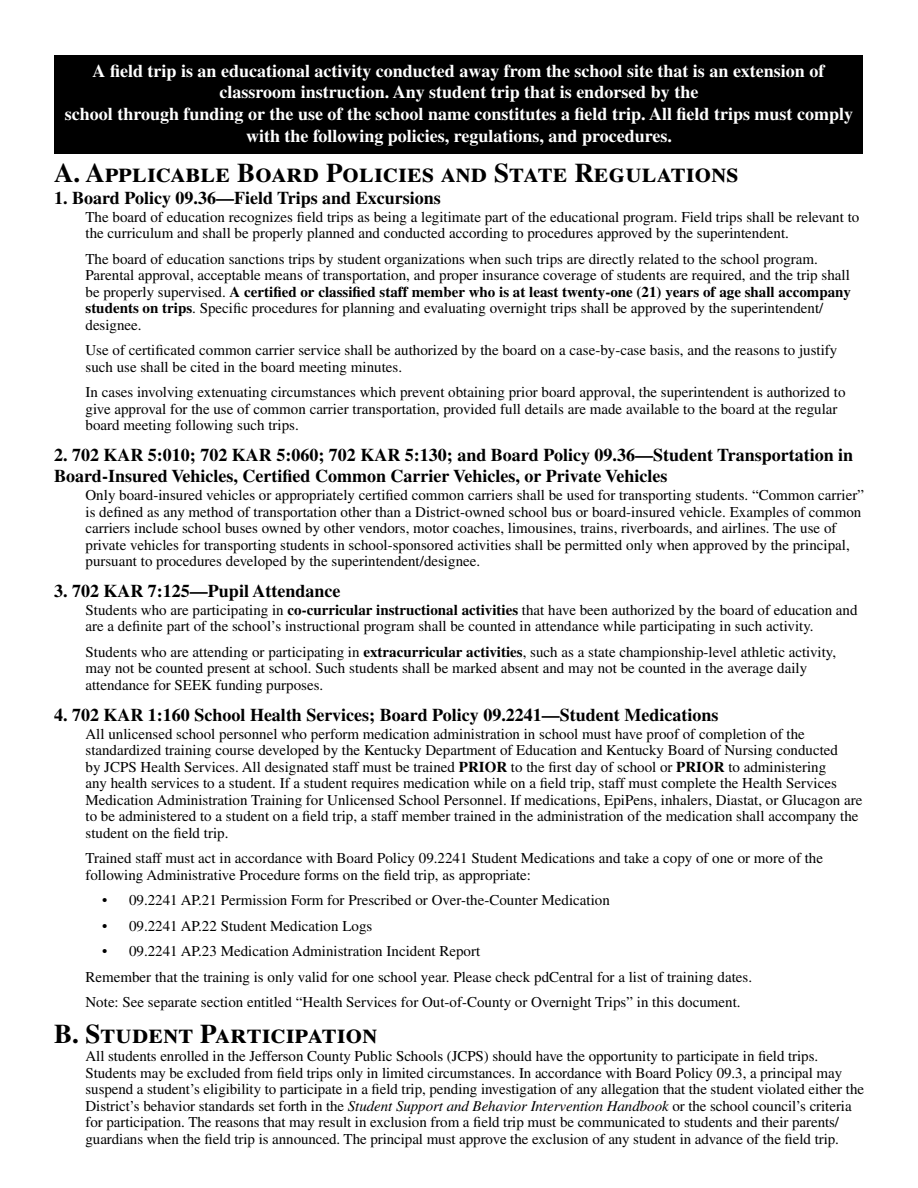
<style>
.page{position:relative;width:918px;height:1188px;background:#fff}
.page>*{position:absolute;margin:0;border:0;box-sizing:border-box;transform-origin:0 0}
.t1{font:700 27px "Times LT Std";color:#000}
.t2{font:700 18px/21.6px "Times LT Std";color:#000}
.t3{font:700 18px/21.6px "Times LT Std";color:#fff;text-align:center}
.t4{font:15px/16.5px "Times LT Std";color:#000}
.s1{font-weight:700}
.s2{font-style:italic}
</style>
<div class="page">
<div style="left:55px;top:55px;width:808px;height:98px;background:#000"></div>
<p class="t3" style="left:65px;top:60px;width:790px">A field trip is an educational activity conducted away from the school site that is an extension of classroom instruction. Any student trip that is endorsed by the<br>school through funding or the use of the school name constitutes a field trip. All field trips must comply with the following policies, regulations, and procedures.</p>
<h1 class="t1" style="left:54px;top:157px;width:686px">A. Applicable Board Policies and State Regulations</h1>
<p class="t2" style="left:54px;top:186px;width:388px">1. Board Policy 09.36—Field Trips and Excursions</p>
<p class="t4" style="left:86px;top:208px;width:775px">The board of education recognizes field trips as being a legitimate part of the educational program. Field trips shall be relevant to the curriculum and shall be properly planned and conducted according to procedures approved by the superintendent.</p>
<p class="t4" style="left:86px;top:250px;width:767px">The board of education sanctions trips by student organizations when such trips are directly related to the school program.<br>Parental approval, acceptable means of transportation, and proper insurance coverage of students are required, and the trip shall be properly supervised. <span class="s1">A certified or classified staff member who is at least twenty-one (21) years of age shall accompany students on trips</span>. Specific procedures for planning and evaluating overnight trips shall be approved by the superintendent/ designee.</p>
<p class="t4" style="left:86px;top:342px;width:753px">Use of certificated common carrier service shall be authorized by the board on a case-by-case basis, and the reasons to justify such use shall be cited in the board meeting minutes.</p>
<p class="t4" style="left:86px;top:384px;width:762px">In cases involving extenuating circumstances which prevent obtaining prior board approval, the superintendent is authorized to give approval for the use of common carrier transportation, provided full details are made available to the board at the regular board meeting following such trips.</p>
<p class="t2" style="left:54px;top:444px;width:801px">2. 702 KAR 5:010; 702 KAR 5:060; 702 KAR 5:130; and Board Policy 09.36—Student Transportation in<br>Board-Insured Vehicles, Certified Common Carrier Vehicles, or Private Vehicles</p>
<p class="t4" style="left:86px;top:487px;width:780px">Only board-insured vehicles or appropriately certified common carriers shall be used for transporting students. “Common carrier” is defined as any method of transportation other than a District-owned school bus or board-insured vehicle. Examples of common carriers include school buses owned by other vendors, motor coaches, limousines, trains, riverboards, and airlines. The use of private vehicles for transporting students in school-sponsored activities shall be permitted only when approved by the principal, pursuant to procedures developed by the superintendent/designee.</p>
<p class="t2" style="left:54px;top:580px;width:288px">3. 702 KAR 7:125—Pupil Attendance</p>
<p class="t4" style="left:86px;top:602px;width:774px">Students who are participating in <span class="s1">co-curricular instructional activities</span> that have been authorized by the board of education and are a definite part of the school’s instructional program shall be counted in attendance while participating in such activity.</p>
<p class="t4" style="left:86px;top:644px;width:752px">Students who are attending or participating in <span class="s1">extracurricular activities</span>, such as a state championship-level athletic activity, may not be counted present at school. Such students shall be marked absent and may not be counted in the average daily attendance for SEEK funding purposes.</p>
<p class="t2" style="left:54px;top:703px;width:666px">4. 702 KAR 1:160 School Health Services; Board Policy 09.2241—Student Medications</p>
<p class="t4" style="left:86px;top:725px;width:779px">All unlicensed school personnel who perform medication administration in school must have proof of completion of the standardized training course developed by the Kentucky Department of Education and Kentucky Board of Nursing conducted<br>by JCPS Health Services. All designated staff must be trained <span class="s1">PRIOR</span> to the first day of school or <span class="s1">PRIOR</span> to administering<br>any health services to a student. If a student requires medication while on a field trip, staff must complete the Health Services Medication Administration Training for Unlicensed School Personnel. If medications, EpiPens, inhalers, Diastat, or Glucagon are to be administered to a student on a field trip, a staff member trained in the administration of the medication shall accompany the student on the field trip.</p>
<p class="t4" style="left:86px;top:850px;width:739px">Trained staff must act in accordance with Board Policy 09.2241 Student Medications and take a copy of one or more of the following Administrative Procedure forms on the field trip, as appropriate:</p>
<p class="t4" style="left:102px;top:892px;width:509px">• 09.2241 AP.21 Permission Form for Prescribed or Over-the-Counter Medication</p>
<p class="t4" style="left:102px;top:917px;width:272px">• 09.2241 AP.22 Student Medication Logs</p>
<p class="t4" style="left:86px;top:938px;width:668px;line-height:25.5px;text-indent:16px">• 09.2241 AP.23 Medication Administration Incident Report<br>Remember that the training is only valid for one school year. Please check pdCentral for a list of training dates.<br>Note: See separate section entitled “Health Services for Out-of-County or Overnight Trips” in this document.</p>
<h1 class="t1" style="left:54px;top:1018px;width:325px">B. Student Participation</h1>
<p class="t4" style="left:86px;top:1048px;width:780px">All students enrolled in the Jefferson County Public Schools (JCPS) should have the opportunity to participate in field trips.<br>Students may be excluded from field trips only in limited circumstances. In accordance with Board Policy 09.3, a principal may suspend a student’s eligibility to participate in a field trip, pending investigation of any allegation that the student violated either the District’s behavior standards set forth in the <span class="s2">Student Support and Behavior Intervention Handbook</span> or the school council’s criteria for participation. The reasons that may result in exclusion from a field trip must be communicated to students and their parents/ guardians when the field trip is announced. The principal must approve the exclusion of any student in advance of the field trip.</p>
</div>
